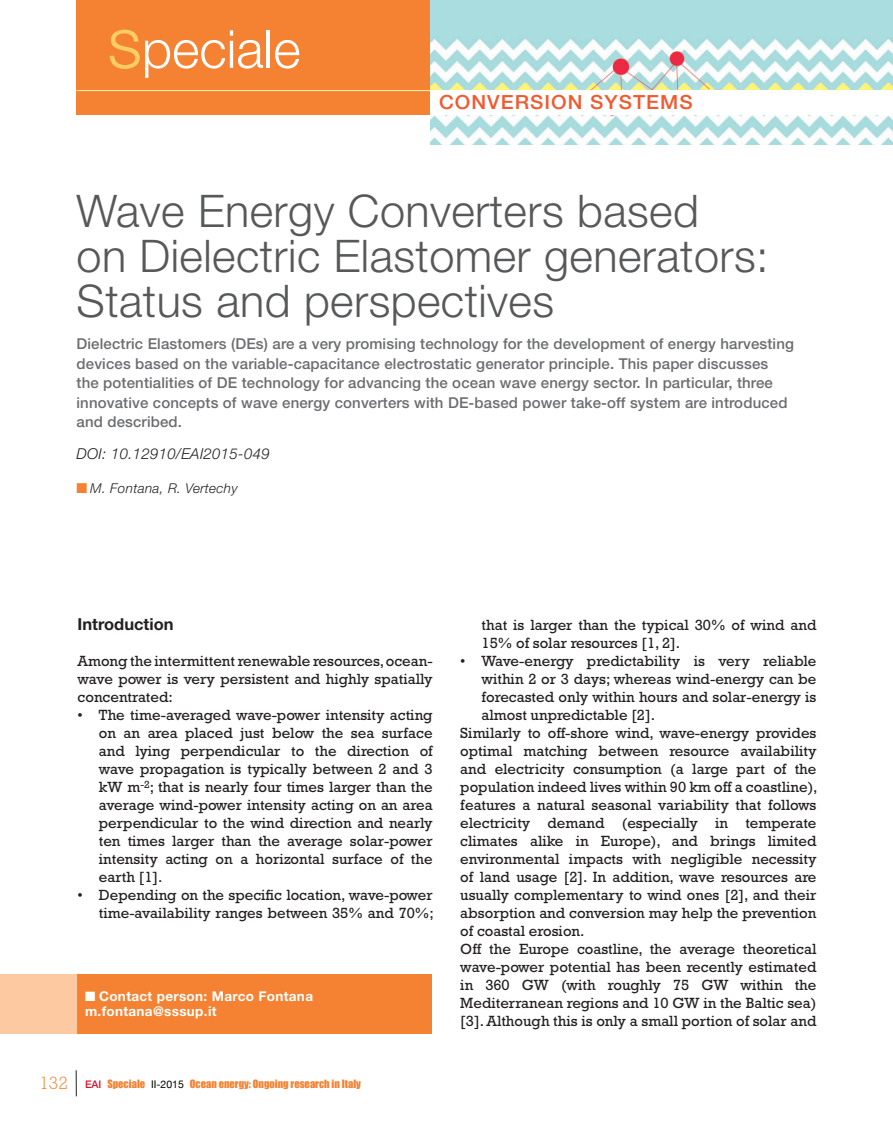
<style>
.page{position:relative;width:893px;height:1127px;background:#fff}
.page>*{position:absolute;margin:0;border:0;box-sizing:border-box;transform-origin:0 0}
.t1{font:300 52.5px "Helvetica Neue";color:#fff}
.t2{font:300 45px/45px "Helvetica Neue";letter-spacing:.01em;color:#57585a}
.t3{font:500 19.5px "Helvetica Neue CE";letter-spacing:.05em;color:#f1592f;scale:1.05 1}
.t4{font:700 16.5px "Helvetica Neue";color:#231f20}
.t5{font:15px/18px "Rockwell Std";color:#231f20;text-align:justify}
.t6{font:500 15px/19.5px "Helvetica Neue";letter-spacing:.01em;color:#6c6d70}
.t7{font:italic 300 15px "Helvetica Neue";letter-spacing:.02em;color:#231f20}
.t8{font:700 13.5px/15px "Helvetica Neue";letter-spacing:.025em;color:#fff}
.t9{font:italic 300 13.5px "Helvetica Neue";letter-spacing:.025em;color:#231f20}
.t10{font:10.5px "Impact";color:#f48232}
.s1{font-size:72px;color:#fecd64}
.s2{color:#f48232}
.s3{font-family:"Rockwell Std";font-weight:300;font-size:18px}
.s4{font-family:"Helvetica Neue";font-weight:500;color:#d7162e}
.s5{font-family:"Helvetica Neue";color:#000}
</style>
<div class="page">
<svg style="left:76px;top:1070px;width:1px;height:26px"></svg>
<div style="left:77px;top:974px;width:355px;height:59px;background:#f48232"></div>
<div style="left:0;top:974px;width:77px;height:59px;background:#fcc9a1"></div>
<div style="left:77px;top:0;width:816px;height:115px;background:#f48232"></div>
<img style="left:430px;top:0;width:463px;height:145px">
<div style="left:430px;top:90px;width:463px;height:25px;background:#fff"></div>
<hr style="left:77px;top:90px;width:353px;height:1px;background:#fff6b9">
<h1 class="t1" style="left:107px;top:17px;width:195px"><span class="s1">s</span>peciale</h1>
<h3 class="t3" style="left:439px;top:90px;width:243px">CONVERSION SYSTEMS</h3>
<h2 class="t2" style="left:77px;top:187px;width:694px">Wave Energy Converters based<br>on Dielectric Elastomer generators:<br>Status and perspectives</h2>
<p class="t6" style="left:77px;top:334px;width:719px">Dielectric Elastomers (DEs) are a very promising technology for the development of energy harvesting devices based on the variable-capacitance electrostatic generator principle. This paper discusses the potentialities of DE technology for advancing the ocean wave energy sector. In particular, three innovative concepts of wave energy converters with DE-based power take-off system are introduced and described.</p>
<p class="t7" style="left:77px;top:445px;width:195px">DOI: 10.12910/EAI2015-049</p>
<p class="t9" style="left:77px;top:480px;width:163px"><span class="s2">■</span> M. Fontana, R. Vertechy</p>
<p class="t4" style="left:78px;top:614px;width:97px">Introduction</p>
<p class="t5" style="left:78px;top:652px;width:357px">Among the intermittent renewable resources, ocean&shy;wave power is very persistent and highly spatially concentrated:</p>
<p class="t5" style="left:99px;top:706px;width:335px;text-indent:-21px">• The time-averaged wave-power intensity acting on an area placed just below the sea surface and lying perpendicular to the direction of wave propagation is typically between 2 and 3 kW m<sup>-2</sup>; that is nearly four times larger than the average wind-power intensity acting on an area perpendicular to the wind direction and nearly ten times larger than the average solar-power intensity acting on a horizontal surface of the earth [1].</p>
<p class="t5" style="left:78px;top:886px;width:358px;text-align:right">• Depending on the specific location, wave-power time-availability ranges between 35% and 70%;</p>
<p class="t8" style="left:85px;top:988px;width:230px">■ Contact person: Marco Fontana m.fontana@sssup.it</p>
<p class="t10" style="left:39px;top:1076px;width:323px"><span class="s3">132</span> <span class="s4">EAI</span> Speciale <span class="s5">II-2015</span> Ocean energy: Ongoing research in Italy</p>
<p class="t5" style="left:482px;top:616px;width:336px">that is larger than the typical 30% of wind and<br>15% of solar resources [1, 2].</p>
<p class="t5" style="left:460px;top:652px;width:358px">• Wave-energy predictability is very reliable</p>
<p class="t5" style="left:482px;top:670px;width:336px">within 2 or 3 days; whereas wind-energy can be</p>
<p class="t5" style="left:482px;top:688px;width:336px">forecasted only within hours and solar-energy is</p>
<p class="t5" style="left:482px;top:706px;width:175px">almost unpredictable [2].</p>
<p class="t5" style="left:460px;top:724px;width:358px">Similarly to off-shore wind, wave-energy provides</p>
<p class="t5" style="left:460px;top:742px;width:358px">optimal matching between resource availability</p>
<p class="t5" style="left:460px;top:760px;width:358px">and electricity consumption (a large part of the</p>
<p class="t5" style="left:460px;top:778px;width:359px">population indeed lives within 90 km off a coastline),</p>
<p class="t5" style="left:460px;top:796px;width:358px">features a natural seasonal variability that follows</p>
<p class="t5" style="left:460px;top:814px;width:358px">electricity demand (especially in temperate</p>
<p class="t5" style="left:460px;top:832px;width:358px">climates alike in Europe), and brings limited</p>
<p class="t5" style="left:460px;top:850px;width:358px">environmental impacts with negligible necessity</p>
<p class="t5" style="left:460px;top:868px;width:358px">of land usage [2]. In addition, wave resources are</p>
<p class="t5" style="left:460px;top:886px;width:358px">usually complementary to wind ones [2], and their</p>
<p class="t5" style="left:460px;top:904px;width:358px">absorption and conversion may help the prevention</p>
<p class="t5" style="left:460px;top:922px;width:126px">of coastal erosion.</p>
<p class="t5" style="left:460px;top:940px;width:358px">Off the Europe coastline, the average theoretical</p>
<p class="t5" style="left:460px;top:958px;width:358px">wave-power potential has been recently estimated</p>
<p class="t5" style="left:460px;top:976px;width:358px">in 360 GW (with roughly 75 GW within the</p>
<p class="t5" style="left:460px;top:994px;width:358px">Mediterranean regions and 10 GW in the Baltic sea)</p>
<p class="t5" style="left:460px;top:1012px;width:358px">[3]. Although this is only a small portion of solar and</p>
</div>
